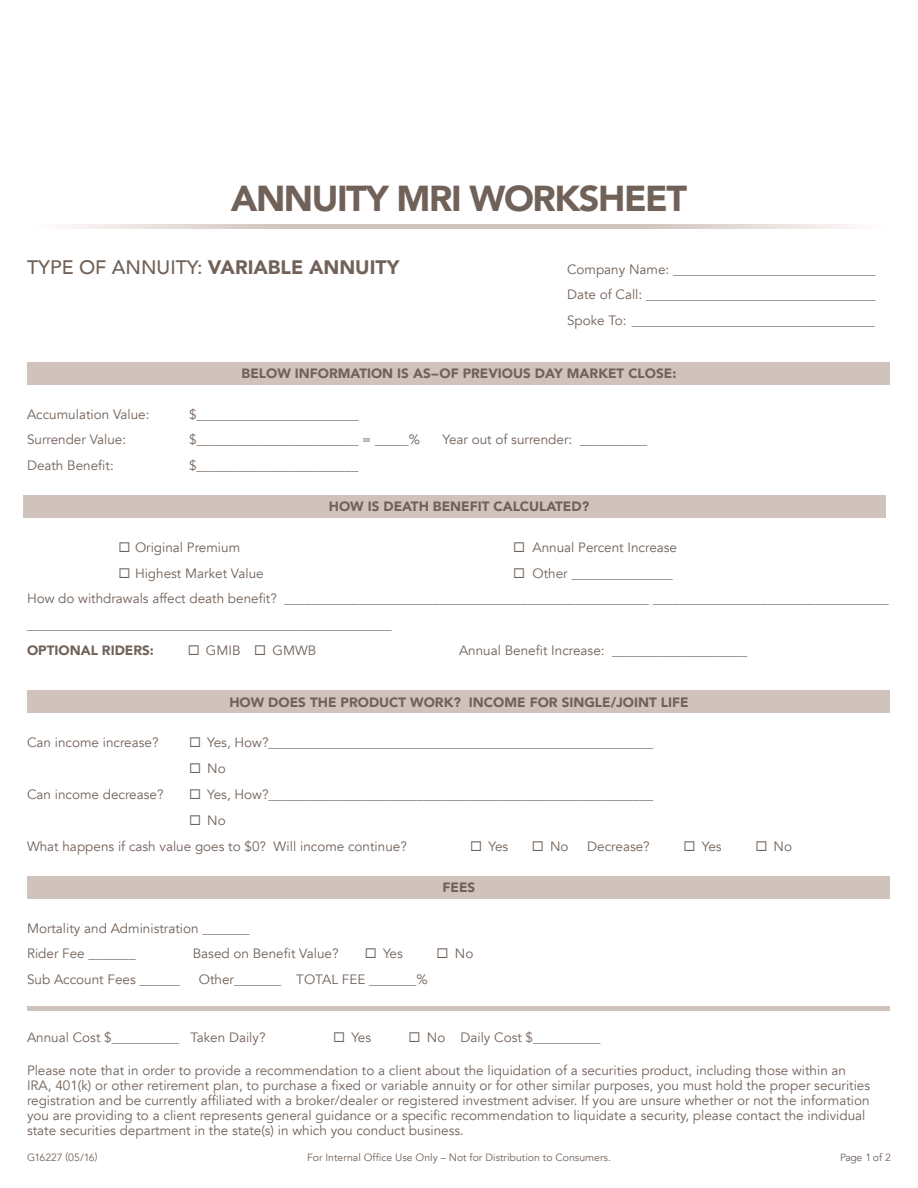
<style>
.page{position:relative;width:918px;height:1188px;background:#fff}
.page>*{position:absolute;margin:0;border:0;box-sizing:border-box;transform-origin:0 0}
.t1{font:900 36px "Avenir";letter-spacing:-.04em;color:#716259}
.t2{font:900 19.5px "Avenir";color:#716259}
.t3{font:13.5px/15px "Avenir";color:#716259}
.t4{font:900 13.5px "Avenir";color:#716259}
.t5{font:10.5px "Avenir";color:#716259}
.t6{font:10.5px "Avenir";letter-spacing:-.02em;color:#716259}
.s1{font-weight:500}
</style>
<div class="page">
<div style="left:28px;top:362px;width:862px;height:23px;background:#cfc3bc"></div>
<div style="left:24px;top:495px;width:862px;height:23px;background:#cfc3bc"></div>
<div style="left:28px;top:690px;width:862px;height:23px;background:#cfc3bc"></div>
<div style="left:28px;top:876px;width:862px;height:23px;background:#cfc3bc"></div>
<svg style="left:72px;top:224px;width:778px;height:4px;background:#dad0cb"></svg>
<hr style="left:28px;top:1007px;width:862px;height:4px;background:#cfc3bc">
<p class="t1" style="left:231px;top:168px;width:458px">ANNUITY MRI WORKSHEET</p>
<p class="t2" style="left:27px;top:250px;width:374px"><span class="s1">TYPE OF ANNUITY:</span> VARIABLE ANNUITY</p>
<p class="t3" style="left:567px;top:262px;width:310px">Company Name: ______________________________</p>
<p class="t3" style="left:567px;top:288px;width:310px">Date of Call: __________________________________</p>
<p class="t3" style="left:567px;top:313px;width:309px">Spoke To: ____________________________________</p>
<p class="t4" style="left:242px;top:361px;width:436px">BELOW INFORMATION IS AS–OF PREVIOUS DAY MARKET CLOSE:</p>
<p class="t3" style="left:27px;top:407px;width:124px">Accumulation Value:</p>
<p class="t3" style="left:189px;top:407px;width:171px">$________________________</p>
<p class="t3" style="left:27px;top:432px;width:101px">Surrender Value:</p>
<p class="t3" style="left:189px;top:432px;width:232px">$________________________ = _____%</p>
<p class="t3" style="left:443px;top:432px;width:206px">Year out of surrender: __________</p>
<p class="t3" style="left:27px;top:458px;width:88px">Death Benefit:</p>
<p class="t3" style="left:189px;top:458px;width:171px">$________________________</p>
<p class="t4" style="left:329px;top:495px;width:262px">HOW IS DEATH BENEFIT CALCULATED?</p>
<p class="t3" style="left:119px;top:540px;width:123px">◻ Original Premium</p>
<p class="t3" style="left:513px;top:540px;width:166px">◻ Annual Percent Increase</p>
<p class="t3" style="left:119px;top:566px;width:147px">◻ Highest Market Value</p>
<p class="t3" style="left:513px;top:566px;width:161px">◻ Other _______________</p>
<p class="t3" style="left:27px;top:586px;width:863px;line-height:25.8px">How do withdrawals affect death benefit? ______________________________________________________ ___________________________________ ______________________________________________________</p>
<p class="t4" style="left:27px;top:639px;width:128px">OPTIONAL RIDERS:</p>
<p class="t3" style="left:188px;top:643px;width:130px">◻ GMIB ◻ GMWB</p>
<p class="t3" style="left:459px;top:643px;width:290px">Annual Benefit Increase: ____________________</p>
<p class="t4" style="left:229px;top:690px;width:461px">HOW DOES THE PRODUCT WORK? INCOME FOR SINGLE/JOINT LIFE</p>
<p class="t3" style="left:27px;top:735px;width:133px">Can income increase?</p>
<p class="t3" style="left:189px;top:735px;width:466px">◻ Yes, How?_________________________________________________________</p>
<p class="t3" style="left:189px;top:761px;width:38px">◻ No</p>
<p class="t3" style="left:27px;top:787px;width:138px">Can income decrease?</p>
<p class="t3" style="left:189px;top:787px;width:466px">◻ Yes, How?_________________________________________________________</p>
<p class="t3" style="left:189px;top:813px;width:38px">◻ No</p>
<p class="t3" style="left:27px;top:839px;width:381px">What happens if cash value goes to $0? Will income continue?</p>
<p class="t3" style="left:470px;top:839px;width:40px">◻ Yes</p>
<p class="t3" style="left:532px;top:839px;width:38px">◻ No</p>
<p class="t3" style="left:587px;top:839px;width:64px">Decrease?</p>
<p class="t3" style="left:684px;top:839px;width:40px">◻ Yes</p>
<p class="t3" style="left:755px;top:839px;width:38px">◻ No</p>
<p class="t4" style="left:443px;top:875px;width:34px">FEES</p>
<p class="t3" style="left:27px;top:921px;width:224px">Mortality and Administration _______</p>
<p class="t3" style="left:27px;top:946px;width:110px">Rider Fee _______</p>
<p class="t3" style="left:193px;top:946px;width:147px">Based on Benefit Value?</p>
<p class="t3" style="left:365px;top:946px;width:40px">◻ Yes</p>
<p class="t3" style="left:437px;top:946px;width:38px">◻ No</p>
<p class="t3" style="left:27px;top:972px;width:155px">Sub Account Fees ______</p>
<p class="t3" style="left:199px;top:972px;width:230px">Other_______ TOTAL FEE _______%</p>
<p class="t3" style="left:27px;top:1030px;width:240px">Annual Cost $__________ Taken Daily?</p>
<p class="t3" style="left:333px;top:1030px;width:40px">◻ Yes</p>
<p class="t3" style="left:409px;top:1030px;width:194px">◻ No Daily Cost $__________</p>
<p class="t3" style="left:27px;top:1063px;width:845px">Please note that in order to provide a recommendation to a client about the liquidation of a securities product, including those within an IRA, 401(k) or other retirement plan, to purchase a fixed or variable annuity or for other similar purposes, you must hold the proper securities registration and be currently affiliated with a broker/dealer or registered investment adviser. If you are unsure whether or not the information you are providing to a client represents general guidance or a specific recommendation to liquidate a security, please contact the individual state securities department in the state(s) in which you conduct business.</p>
<p class="t6" style="left:27px;top:1151px;width:72px">G16227 (05/16)</p>
<p class="t5" style="left:307px;top:1151px;width:305px">For Internal Office Use Only – Not for Distribution to Consumers.</p>
<p class="t5" style="left:840px;top:1151px;width:52px">Page 1 of 2</p>
</div>
